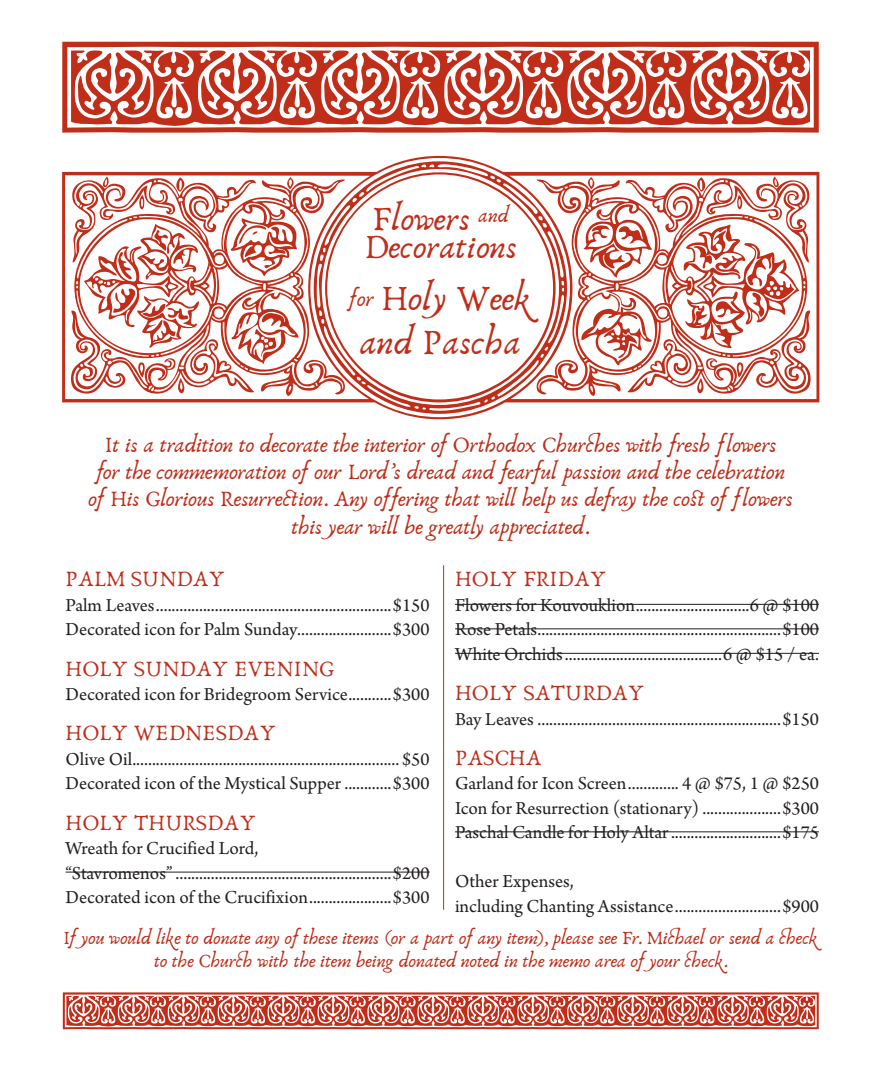
<style>
.page{position:relative;width:882px;height:1071px;background:#fff}
.page>*{position:absolute;margin:0;border:0;box-sizing:border-box;transform-origin:0 0}
.t1{font:36.75px/43.8px "Anaktoria";color:#c02d19;text-align:center}
.t2{font:35px/28px "Anaktoria";color:#c02d19}
.t3{font:22.75px/27.3px "Anaktoria";letter-spacing:-.005em;color:#c02d19;text-align:center}
.t4{font:19.25px/24.5px "Arno Pro";color:#231f20}
.t5{font:19.25px/23.1px "Anaktoria";letter-spacing:-.005em;color:#c02d19;text-align:center}
.s1{font-size:22.75px}
</style>
<div class="page">
<svg style="left:62px;top:42px;width:757px;height:91px;fill:#c02d19"></svg>
<svg style="left:63px;top:992px;width:756px;height:37px"></svg>
<svg style="left:62px;top:156px;width:757px;height:263px"></svg>
<hr style="left:443px;top:565px;width:1px;height:345px;background:#c02d19">
<hr style="left:66px;top:872px;width:364px;height:1px;background:#231f20">
<hr style="left:455px;top:604px;width:364px;height:1px;background:#231f20">
<hr style="left:455px;top:628px;width:364px;height:1px;background:#231f20">
<hr style="left:455px;top:653px;width:364px;height:1px;background:#231f20">
<hr style="left:455px;top:831px;width:364px;height:1px;background:#231f20">
<h2 class="t2" style="left:364px;top:206px;width:155px">Flowers <sup>and<br></sup>Decorations</h2>
<h1 class="t1" style="left:349px;top:277px;width:186px"><span class="s1">for</span> Holy Week and Pascha</h1>
<p class="t3" style="left:89px;top:431px;width:706px">It is a tradition to decorate the interior of Orthodox Churches with fresh flowers<br>for the commemoration of our Lord’s dread and fearful passion and the celebration of His Glorious Resurrection. Any offering that will help us defray the cost of flowers this year will be greatly appreciated.</p>
<p class="t3" style="left:66px;top:566px;width:162px">PALM SUNDAY</p>
<p class="t4" style="left:66px;top:594px;width:365px">Palm Leaves ............................................................$150<br>Decorated icon for Palm Sunday........................$300</p>
<p class="t3" style="left:66px;top:655px;width:270px">HOLY SUNDAY EVENING</p>
<p class="t4" style="left:66px;top:683px;width:365px">Decorated icon for Bridegroom Service ...........$300</p>
<p class="t3" style="left:66px;top:720px;width:212px">HOLY WEDNESDAY</p>
<p class="t4" style="left:66px;top:748px;width:365px">Olive Oil.................................................................... $50<br>Decorated icon of the Mystical Supper ............$300</p>
<p class="t3" style="left:66px;top:809px;width:192px">HOLY THURSDAY</p>
<p class="t4" style="left:66px;top:837px;width:365px">Wreath for Crucified Lord,<br>“Stavromenos” .......................................................$200<br>Decorated icon of the Crucifixion .....................$300</p>
<p class="t3" style="left:455px;top:566px;width:153px">HOLY FRIDAY</p>
<p class="t4" style="left:455px;top:594px;width:365px;text-align:justify">Flowers for Kouvouklion .............................6 @ $100<br>Rose Petals ..............................................................$100<br>White Orchids ........................................6 @ $15 / ea.</p>
<p class="t3" style="left:455px;top:680px;width:191px">HOLY SATURDAY</p>
<p class="t4" style="left:455px;top:707px;width:365px">Bay Leaves ..............................................................$150</p>
<p class="t3" style="left:455px;top:744px;width:88px">PASCHA</p>
<p class="t4" style="left:455px;top:772px;width:365px;text-align:justify">Garland for Icon Screen ............. 4 @ $75, 1 @ $250<br>Icon for Resurrection (stationary) ....................$300<br>Paschal Candle for Holy Altar ............................$175</p>
<p class="t4" style="left:455px;top:870px;width:365px">Other Expenses,<br>including Chanting Assistance ...........................$900</p>
<p class="t5" style="left:63px;top:927px;width:757px">If you would like to donate any of these items (or a part of any item), please see Fr. Michael or send a check to the Church with the item being donated noted in the memo area of your check.</p>
</div>
